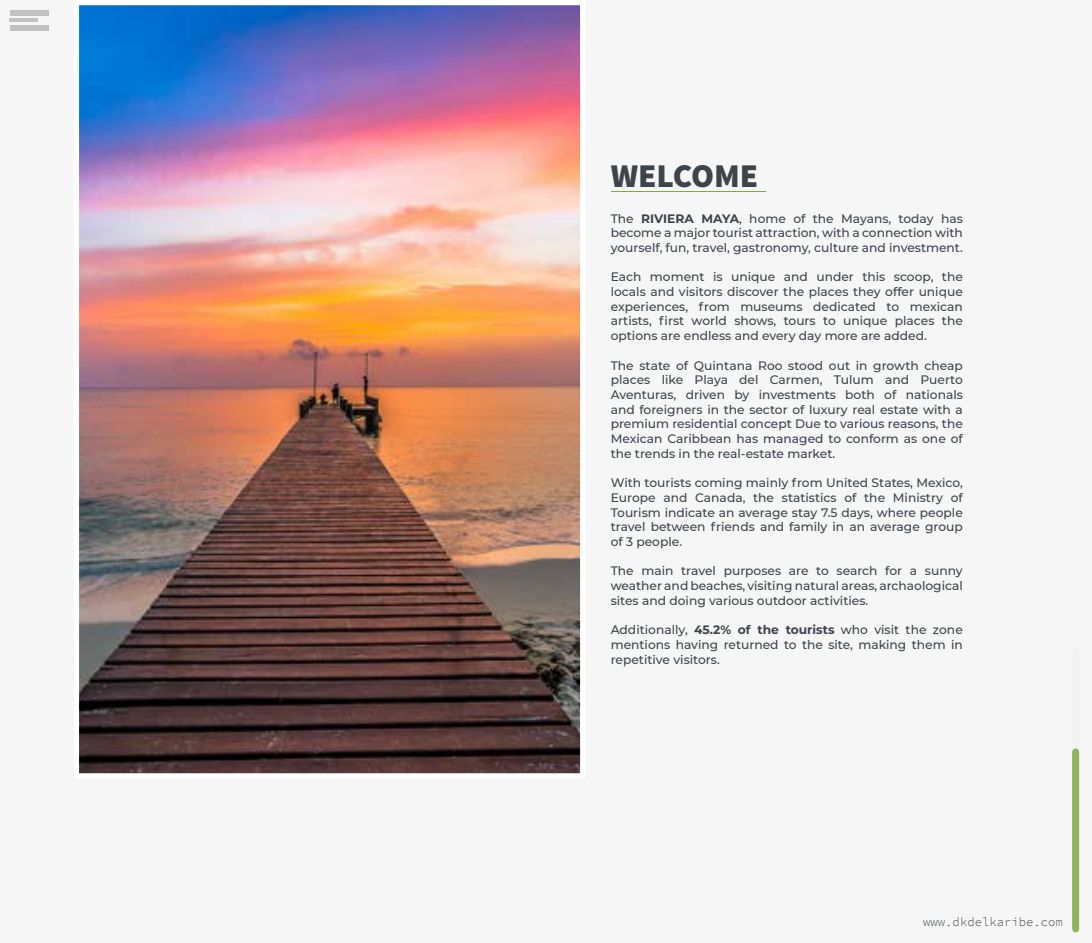
<style>
.page{position:relative;width:1092px;height:943px;background:#fff}
.page>*{position:absolute;margin:0;border:0;box-sizing:border-box;transform-origin:0 0}
.t1{font:900 33.25px "Source Sans Pro";color:#3d444a}
.t2{font:500 12.25px/14.7px "Montserrat";color:#3d444a;text-align:justify}
.t3{font:300 12.25px "Source Code Pro";color:#3d444a}
.s1{font-weight:700}
</style>
<div class="page">
<div style="left:0;top:0;width:1091px;height:943px;background:#f6f6f6"></div>
<div style="left:1071px;top:648px;width:7px;height:272px;background:#f2f2f2;border-radius:4px"></div>
<svg style="left:1071px;top:748px;width:7px;height:184px"></svg>
<div style="left:10px;top:10px;width:38px;height:5px;background:#c2c2c2"></div>
<hr style="left:10px;top:19px;width:28px;height:3px;background:#000">
<div style="left:10px;top:26px;width:38px;height:5px;background:#c2c2c2"></div>
<img style="left:80px;top:6px;width:499px;height:766px">
<div style="left:74px;top:0;width:511px;height:778px;border:5px solid #fff"></div>
<hr style="left:610px;top:191px;width:155px;height:1px;background:#81aa38">
<h1 class="t1" style="left:610px;top:154px;width:149px">WELCOME</h1>
<p class="t2" style="left:610px;top:210px;width:353px">The <span class="s1">RIVIERA MAYA</span>, home of the Mayans, today has become a major tourist attraction, with a connection with yourself, fun, travel, gastronomy, culture and investment.</p>
<p class="t2" style="left:610px;top:269px;width:353px">Each moment is unique and under this scoop, the locals and visitors discover the places they offer unique experiences, from museums dedicated to mexican artists, first world shows, tours to unique places the options are endless and every day more are added.</p>
<p class="t2" style="left:610px;top:357px;width:353px">The state of Quintana Roo stood out in growth cheap places like Playa del Carmen, Tulum and Puerto Aventuras, driven by investments both of nationals and foreigners in the sector of luxury real estate with a premium residential concept Due to various reasons, the Mexican Caribbean has managed to conform as one of the trends in the real-estate market.</p>
<p class="t2" style="left:610px;top:475px;width:353px">With tourists coming mainly from United States, Mexico, Europe and Canada, the statistics of the Ministry of Tourism indicate an average stay 7.5 days, where people travel between friends and family in an average group of 3 people.</p>
<p class="t2" style="left:610px;top:563px;width:353px">The main travel purposes are to search for a sunny weather and beaches, visiting natural areas, archaological sites and doing various outdoor activities.</p>
<p class="t2" style="left:610px;top:622px;width:353px">Additionally, <span class="s1">45.2% of the tourists</span> who visit the zone mentions having returned to the site, making them in repetitive visitors.</p>
<p class="t3" style="left:923px;top:914px;width:141px">www.dkdelkaribe.com</p>
</div>
